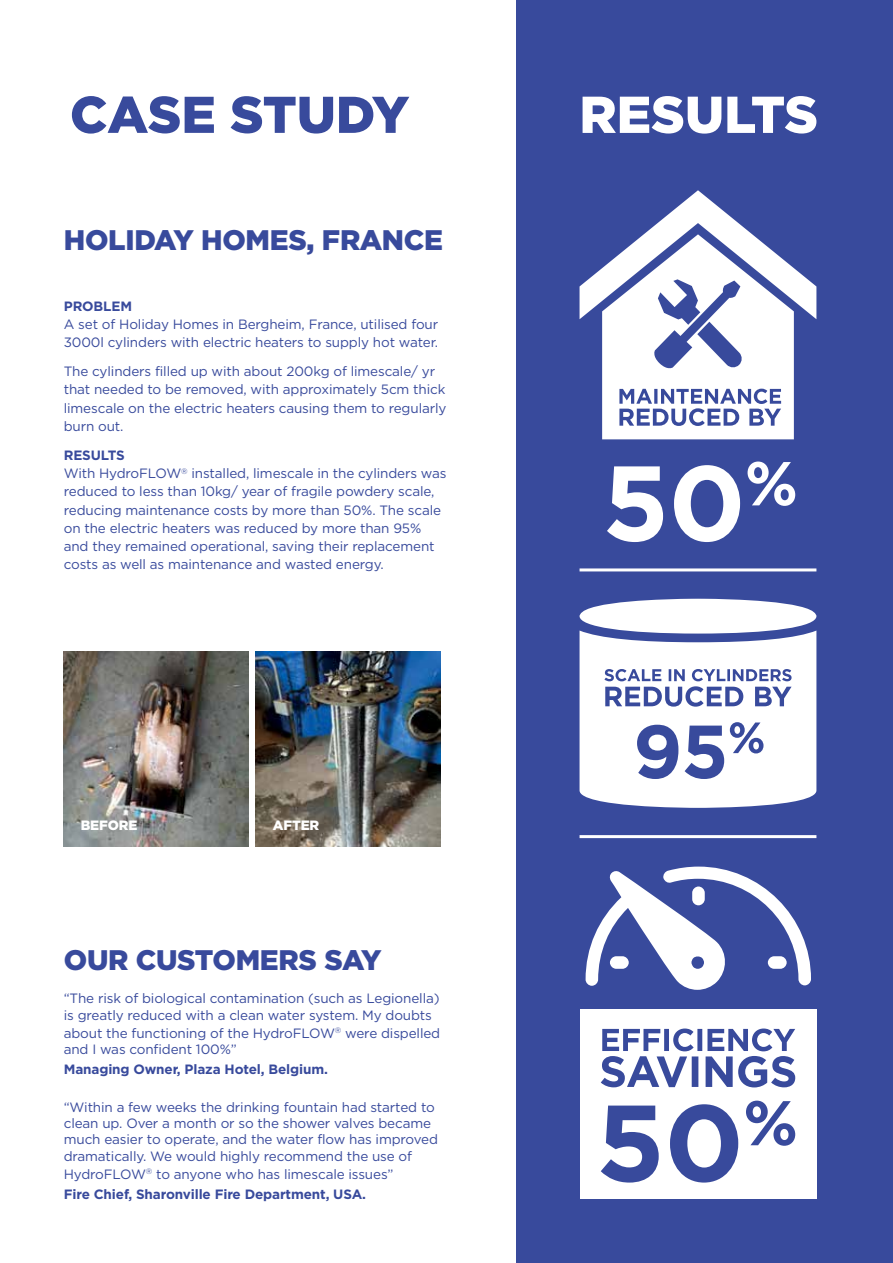
<style>
.page{position:relative;width:893px;height:1263px;background:#fff}
.page>*{position:absolute;margin:0;border:0;box-sizing:border-box;transform-origin:0 0}
.t1{font:900 28.35px "Gotham HTF";letter-spacing:-.01em;color:#384a9c}
.t2{font:13.5px/18.1px "Gotham HTF";letter-spacing:-.01em;color:#384a9c}
.t3{font:700 13.5px/20.4px "Gotham HTF";letter-spacing:-.01em;color:#384a9c}
.t4{font:900 13.5px "Gotham HTF";letter-spacing:-.01em;color:#fff}
.s1{font-weight:700}
.s2{font-weight:400}
</style>
<div class="page">
<div style="left:517px;top:0;width:376px;height:1263px;background:#384a9c"></div>
<svg style="left:583px;top:96px;width:233px;height:38px"></svg>
<svg style="left:72px;top:96px;width:337px;height:38px"></svg>
<hr style="left:580px;top:568px;width:236px;height:3px;background:#fff">
<svg style="left:580px;top:190px;width:236px;height:249px;fill:#fff"></svg>
<svg style="left:652px;top:279px;width:91px;height:92px"></svg>
<svg style="left:607px;top:461px;width:188px;height:81px"></svg>
<svg style="left:619px;top:389px;width:162px;height:37px"></svg>
<hr style="left:580px;top:835px;width:236px;height:3px;background:#fff">
<svg style="left:586px;top:866px;width:225px;height:124px"></svg>
<div style="left:692px;top:886px;width:13px;height:19px;background:#fff;border-radius:6px"></div>
<div style="left:768px;top:956px;width:19px;height:13px;background:#fff;border-radius:6px"></div>
<div style="left:610px;top:956px;width:19px;height:13px;background:#fff;border-radius:6px"></div>
<div style="left:580px;top:1009px;width:236px;height:190px;background:#fff"></div>
<svg style="left:601px;top:1028px;width:194px;height:59px"></svg>
<svg style="left:601px;top:1100px;width:194px;height:82px"></svg>
<svg style="left:580px;top:599px;width:236px;height:209px;background:#e9ebf4"></svg>
<svg style="left:637px;top:722px;width:126px;height:57px"></svg>
<svg style="left:604px;top:669px;width:188px;height:38px"></svg>
<img style="left:64px;top:652px;width:185px;height:195px">
<img style="left:256px;top:652px;width:185px;height:195px">
<h1 class="t1" style="left:64px;top:223px;width:381px">HOLIDAY HOMES, FRANCE</h1>
<p class="t3" style="left:64px;top:295px;width:70px">PROBLEM</p>
<p class="t2" style="left:64px;top:315px;width:376px">A set of Holiday Homes in Bergheim, France, utilised four<br>3000l cylinders with electric heaters to supply hot water.</p>
<p class="t2" style="left:64px;top:362px;width:384px">The cylinders filled up with about 200kg of limescale/ yr that needed to be removed, with approximately 5cm thick limescale on the electric heaters causing them to regularly burn out.</p>
<p class="t2" style="left:64px;top:446px;width:384px"><span class="s1">RESULTS<br></span>With HydroFLOW<sup>®</sup> installed, limescale in the cylinders was reduced to less than 10kg/ year of fragile powdery scale, reducing maintenance costs by more than 50%. The scale on the electric heaters was reduced by more than 95% and they remained operational, saving their replacement costs as well as maintenance and wasted energy.</p>
<p class="t4" style="left:81px;top:817px;width:58px">BEFORE</p>
<p class="t4" style="left:273px;top:817px;width:48px">AFTER</p>
<h1 class="t1" style="left:64px;top:944px;width:319px">OUR CUSTOMERS SAY</h1>
<p class="t2" style="left:64px;top:990px;width:377px;line-height:16.2px">“The risk of biological contamination (such as Legionella) is greatly reduced with a clean water system. My doubts</p>
<p class="t2" style="left:64px;top:1025px;width:378px;line-height:16.2px">about the functioning of the HydroFLOW<sup>®</sup> were dispelled and I was confident 100%”</p>
<p class="t3" style="left:64px;top:1059px;width:266px">Managing Owner, Plaza Hotel, Belgium.</p>
<p class="t2" style="left:64px;top:1099px;width:376px;line-height:16.2px">“Within a few weeks the drinking fountain had started to clean up. Over a month or so the shower valves became much easier to operate, and the water flow has improved dramatically. We would highly recommend the use of</p>
<p class="t3" style="left:64px;top:1163px;width:331px"><span class="s2">HydroFLOW</span><sup>®</sup> <span class="s2">to anyone who has limescale issues”<br></span>Fire Chief, Sharonville Fire Department, USA.</p>
</div>
